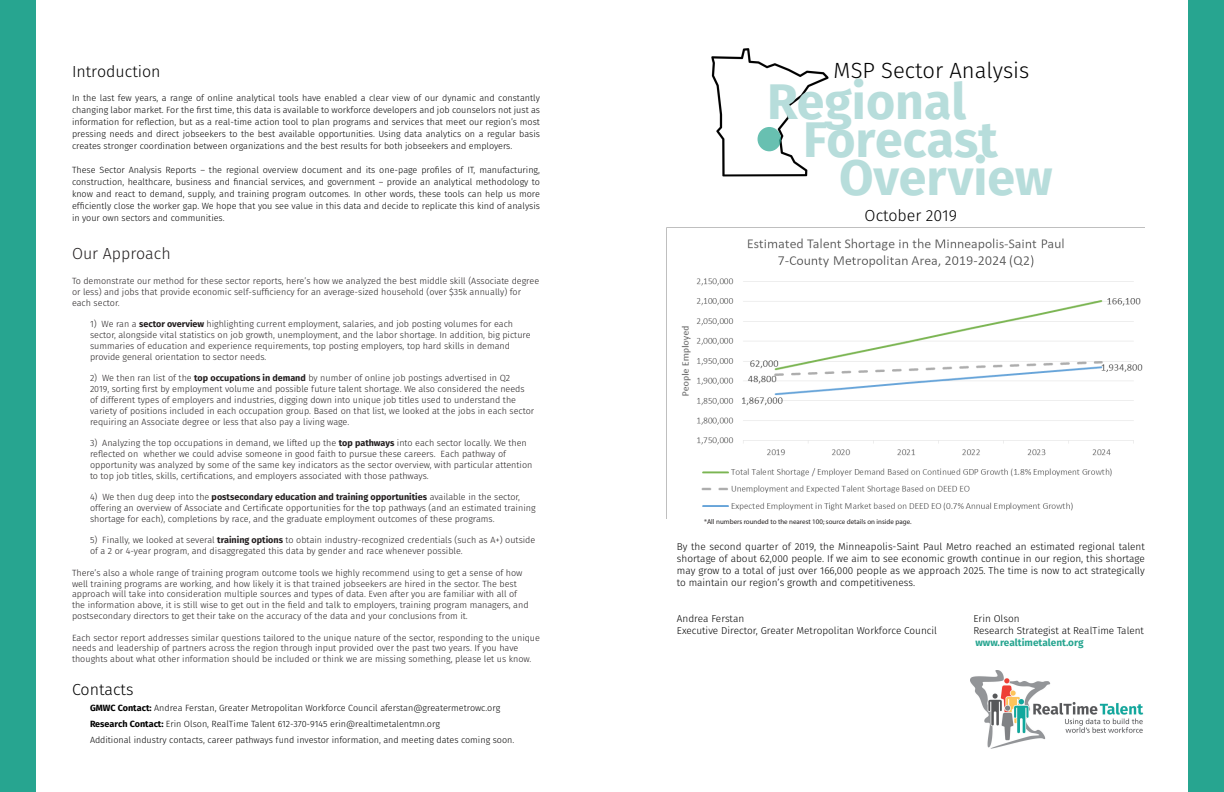
<style>
.page{position:relative;width:1224px;height:792px;background:#fff}
.page>*{position:absolute;margin:0;border:0;box-sizing:border-box;transform-origin:0 0}
.Head_2_reverse{font:700 50px/38px "Fira Sans";color:#b7dddb}
.Head_2_reverse-2{font:300 22px "Fira Sans";color:#000}
.Head_1{font:300 16px "Fira Sans";color:#000}
.t1{font:300 16px "Fira Sans";color:#231f20}
.Head_1-2{font:300 10px/12px "Fira Sans";color:#000;text-align:justify}
.Head_1-3{font:700 10px "Fira Sans";color:#27a590}
.t2{font:300 9px/10.8px "Fira Sans";color:#231f20}
.Head_1-4{font:300 9px/12px "Fira Sans";color:#000;text-align:justify}
.t3{font:7px "Myriad Pro";color:#231f20}
.s1{font-weight:700}
</style>
<div class="page">
<div style="left:1188px;top:0;width:36px;height:792px;background:#27a590"></div>
<div style="left:0;top:0;width:36px;height:792px;background:#27a590"></div>
<img style="left:971px;top:670px;width:173px;height:79px">
<img style="left:711px;top:48px;width:118px;height:129px">
<div style="left:758px;top:127px;width:23px;height:24px;background:#68c0b1;border-radius:50%"></div>
<img style="left:667px;top:227px;width:478px;height:284px">
<p class="Head_1" style="left:72px;top:60px;width:90px">Introduction</p>
<p class="Head_1-4" style="left:72px;top:92px;width:470px">In the last few years, a range of online analytical tools have enabled a clear view of our dynamic and constantly changing labor market. For the first time, this data is available to workforce developers and job counselors not just as information for reflection, but as a real-time action tool to plan programs and services that meet our region’s most pressing needs and direct jobseekers to the best available opportunities. Using data analytics on a regular basis creates stronger coordination between organizations and the best results for both jobseekers and employers.</p>
<p class="Head_1-4" style="left:72px;top:164px;width:470px">These Sector Analysis Reports – the regional overview document and its one-page profiles of IT, manufacturing, construction, healthcare, business and financial services, and government – provide an analytical methodology to know and react to demand, supply, and training program outcomes. In other words, these tools can help us more efficiently close the worker gap. We hope that you see value in this data and decide to replicate this kind of analysis in your own sectors and communities.</p>
<p class="t1" style="left:72px;top:242px;width:100px">Our Approach</p>
<p class="t2" style="left:72px;top:276px;width:469px">To demonstrate our method for these sector reports, here’s how we analyzed the best middle skill (Associate degree or less) and jobs that provide economic self-sufficiency for an average-sized household (over $35k annually) for each sector.</p>
<p class="t2" style="left:90px;top:319px;width:442px">1) We ran a <span class="s1">sector overview</span> highlighting current employment, salaries, and job posting volumes for each sector, alongside vital statistics on job growth, unemployment, and the labor shortage. In addition, big picture summaries of education and experience requirements, top posting employers, top hard skills in demand provide general orientation to sector needs.</p>
<p class="t2" style="left:90px;top:373px;width:446px">2) We then ran list of the <span class="s1">top occupations in demand</span> by number of online job postings advertised in Q2<br>2019, sorting first by employment volume and possible future talent shortage. We also considered the needs of different types of employers and industries, digging down into unique job titles used to understand the variety of positions included in each occupation group. Based on that list, we looked at the jobs in each sector requiring an Associate degree or less that also pay a living wage.</p>
<p class="t2" style="left:90px;top:438px;width:444px">3) Analyzing the top occupations in demand, we lifted up the <span class="s1">top pathways</span> into each sector locally. We then reflected on whether we could advise someone in good faith to pursue these careers. Each pathway of opportunity was analyzed by some of the same key indicators as the sector overview, with particular attention to top job titles, skills, certifications, and employers associated with those pathways.</p>
<p class="t2" style="left:90px;top:492px;width:447px">4) We then dug deep into the <span class="s1">postsecondary education and training opportunities</span> available in the sector, offering an overview of Associate and Certificate opportunities for the top pathways (and an estimated training shortage for each), completions by race, and the graduate employment outcomes of these programs.</p>
<p class="t2" style="left:90px;top:535px;width:447px">5) Finally, we looked at several <span class="s1">training options</span> to obtain industry-recognized credentials (such as A+) outside of a 2 or 4-year program, and disaggregated this data by gender and race whenever possible.</p>
<p class="t2" style="left:72px;top:567px;width:458px">There’s also a whole range of training program outcome tools we highly recommend using to get a sense of how well training programs are working, and how likely it is that trained jobseekers are hired in the sector. The best approach will take into consideration multiple sources and types of data. Even after you are familiar with all of the information above, it is still wise to get out in the field and talk to employers, training program managers, and postsecondary directors to get their take on the accuracy of the data and your conclusions from it.</p>
<p class="t2" style="left:72px;top:632px;width:470px">Each sector report addresses similar questions tailored to the unique nature of the sector, responding to the unique needs and leadership of partners across the region through input provided over the past two years. If you have thoughts about what other information should be included or think we are missing something, please let us know.</p>
<p class="Head_1" style="left:72px;top:679px;width:63px">Contacts</p>
<p class="Head_1-4" style="left:90px;top:702px;width:412px"><span class="s1">GMWC Contact:</span> Andrea Ferstan, Greater Metropolitan Workforce Council aferstan@greatermetrowc.org</p>
<p class="Head_1-4" style="left:90px;top:718px;width:351px"><span class="s1">Research Contact:</span> Erin Olson, RealTime Talent 612-370-9145 erin@realtimetalentmn.org</p>
<p class="Head_1-4" style="left:90px;top:734px;width:426px">Additional industry contacts, career pathways fund investor information, and meeting dates coming soon.</p>
<p class="Head_2_reverse-2" style="left:834px;top:55px;width:197px">MSP Sector Analysis</p>
<p class="Head_2_reverse" style="left:803px;top:83px;width:196px;text-indent:-36px">Regional<br>Forecast</p>
<p class="Head_2_reverse" style="left:839px;top:159px;width:215px">Overview</p>
<p class="Head_1" style="left:865px;top:204px;width:94px">October 2019</p>
<p class="t3" style="left:704px;top:517px;width:209px">*All numbers rounded to the nearest 100; source details on inside page.</p>
<p class="Head_1-2" style="left:677px;top:541px;width:470px">By the second quarter of 2019, the Minneapolis-Saint Paul Metro reached an estimated regional talent shortage of about 62,000 people. If we aim to see economic growth continue in our region, this shortage may grow to a total of just over 166,000 people as we approach 2025. The time is now to act strategically to maintain our region’s growth and competitiveness.</p>
<p class="Head_1-2" style="left:677px;top:613px;width:69px">Andrea Ferstan</p>
<p class="Head_1-2" style="left:974px;top:613px;width:48px">Erin Olson</p>
<p class="Head_1-2" style="left:677px;top:625px;width:262px">Executive Director, Greater Metropolitan Workforce Council</p>
<p class="Head_1-2" style="left:973px;top:625px;width:172px">Research Strategist at RealTime Talent</p>
<p class="Head_1-3" style="left:975px;top:636px;width:110px">www.realtimetalent.org</p>
</div>
